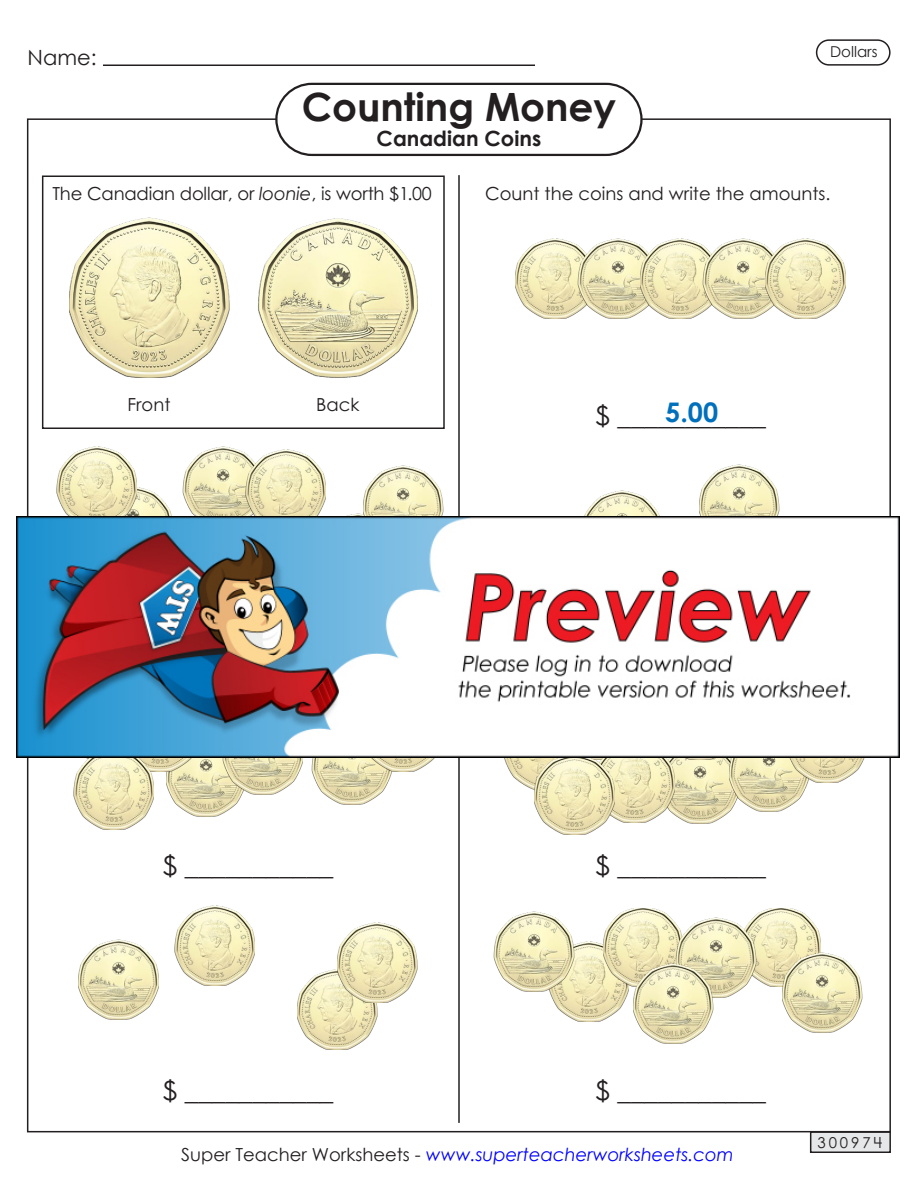
<style>
.page{position:relative;width:918px;height:1188px;background:#fff}
.page>*{position:absolute;margin:0;border:0;box-sizing:border-box;transform-origin:0 0}
.t1{font:700 39px "Century STW4";color:#231f20}
.t2{font:27px "Century STW4";color:#231f20}
.t3{font:700 27px "Century STW4";color:#0070bd}
.t4{font:700 21px "Century STW4";color:#231f20}
.t5{font:21px "Century Gothic 2";color:#231f20}
.t6{font:18px "Century STW4";color:#231f20}
.t7{font:italic 18px "Century Gothic 2";color:#00f}
.t8{font:15px "Century Gothic 2";color:#231f20}
.t9{font:15px "Century STW4";letter-spacing:.2em;color:#231f20}
.s1{font-style:italic}
.s2{font-style:normal;color:#231f20}
</style>
<div class="page">
<img style="left:312px;top:758px;width:80px;height:47px">
<img style="left:549px;top:942px;width:80px;height:80px">
<img style="left:603px;top:908px;width:73px;height:79px">
<img style="left:753px;top:908px;width:68px;height:79px">
<img style="left:137px;top:487px;width:35px;height:29px">
<img style="left:363px;top:466px;width:80px;height:50px">
<img style="left:183px;top:446px;width:63px;height:70px">
<img style="left:78px;top:940px;width:80px;height:80px">
<img style="left:166px;top:758px;width:76px;height:58px">
<img style="left:494px;top:911px;width:80px;height:80px">
<img style="left:676px;top:918px;width:80px;height:80px">
<img style="left:633px;top:963px;width:80px;height:80px">
<img style="left:782px;top:952px;width:80px;height:80px">
<img style="left:675px;top:759px;width:54px;height:65px">
<img style="left:729px;top:758px;width:79px;height:54px">
<img style="left:69px;top:218px;width:160px;height:160px">
<img style="left:258px;top:218px;width:160px;height:160px">
<div style="left:275px;top:83px;width:368px;height:73px;border:2px solid #231f20;border-radius:36px"></div>
<div style="left:816px;top:39px;width:75px;height:27px;border:2px solid #231f20;border-radius:12px"></div>
<hr style="left:103px;top:64px;width:432px;height:2px;background:#231f20">
<div style="left:811px;top:1132px;width:79px;height:20px;background:#e6e7e9"></div>
<div style="left:810px;top:1131px;width:81px;height:22px;border:2px solid #231f20"></div>
<hr style="left:458px;top:175px;width:2px;height:948px;background:#231f20">
<div style="left:42px;top:176px;width:403px;height:253px;border:2px solid #231f20"></div>
<img style="left:57px;top:446px;width:80px;height:70px">
<img style="left:246px;top:450px;width:80px;height:66px">
<img style="left:504px;top:758px;width:30px;height:31px">
<img style="left:615px;top:758px;width:60px;height:64px">
<img style="left:175px;top:905px;width:80px;height:80px">
<img style="left:154px;top:758px;width:46px;height:14px">
<img style="left:363px;top:758px;width:72px;height:14px">
<img style="left:74px;top:758px;width:80px;height:71px">
<img style="left:297px;top:970px;width:80px;height:80px">
<img style="left:337px;top:922px;width:80px;height:80px">
<img style="left:787px;top:758px;width:78px;height:24px">
<img style="left:534px;top:758px;width:81px;height:76px">
<img style="left:584px;top:490px;width:76px;height:26px">
<img style="left:699px;top:465px;width:80px;height:51px">
<img style="left:223px;top:758px;width:80px;height:36px">
<img style="left:515px;top:239px;width:63px;height:80px">
<img style="left:578px;top:239px;width:62px;height:80px">
<img style="left:640px;top:239px;width:63px;height:80px">
<img style="left:703px;top:239px;width:62px;height:80px">
<img style="left:765px;top:239px;width:80px;height:80px">
<img style="left:16px;top:516px;width:884px;height:242px">
<p class="t5" style="left:28px;top:43px;width:71px">Name:</p>
<p class="t1" style="left:302px;top:77px;width:316px">Counting Money</p>
<p class="t4" style="left:377px;top:123px;width:166px">Canadian Coins</p>
<p class="t8" style="left:830px;top:41px;width:49px">Dollars</p>
<p class="t6" style="left:52px;top:180px;width:381px">The Canadian dollar, or <span class="s1">loonie</span>, is worth $1.00</p>
<p class="t6" style="left:485px;top:180px;width:347px">Count the coins and write the amounts.</p>
<p class="t6" style="left:127px;top:392px;width:45px">Front</p>
<p class="t6" style="left:316px;top:392px;width:45px">Back</p>
<p class="t3" style="left:665px;top:392px;width:54px">5.00</p>
<p class="t2" style="left:595px;top:396px;width:172px">$ ___________</p>
<p class="t2" style="left:162px;top:846px;width:172px">$ ___________</p>
<p class="t2" style="left:595px;top:846px;width:172px">$ ___________</p>
<p class="t2" style="left:162px;top:1071px;width:172px">$ ___________</p>
<p class="t2" style="left:595px;top:1071px;width:172px">$ ___________</p>
<p class="t7" style="left:181px;top:1142px;width:554px"><span class="s2">Super Teacher Worksheets -</span> www.superteacherworksheets.com</p>
<p class="t9" style="left:817px;top:1132px;width:66px">300974</p>
</div>
